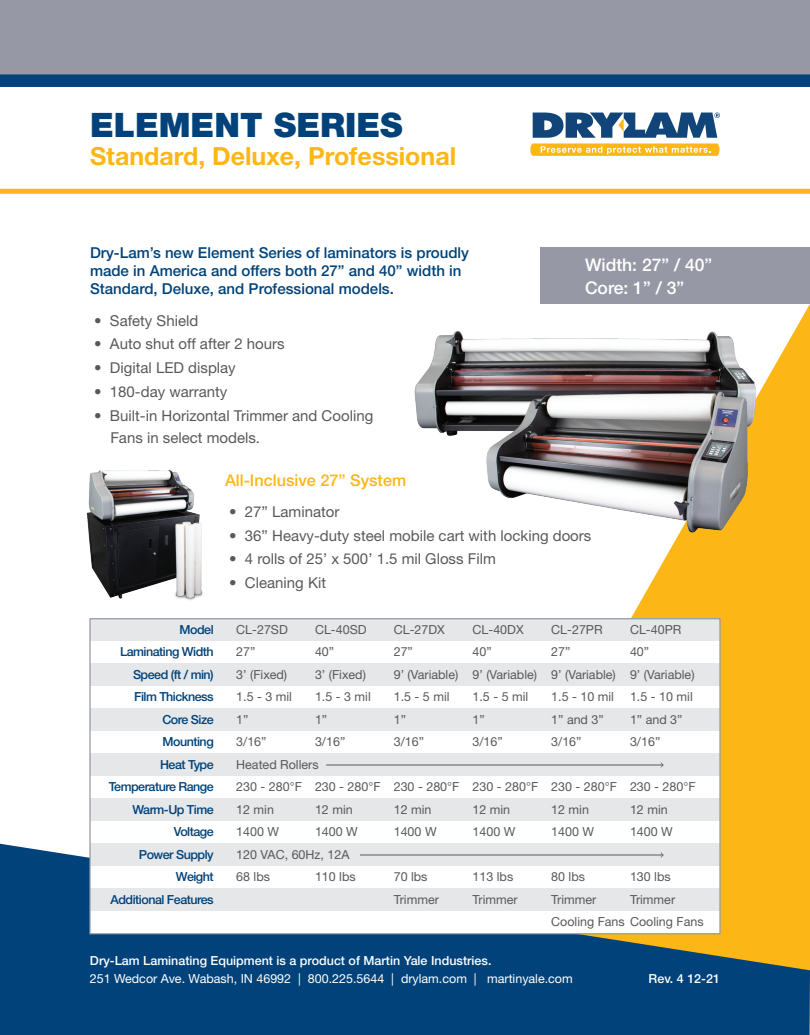
<style>
.page{position:relative;width:810px;height:1035px;background:#fff}
.page>*{position:absolute;margin:0;border:0;box-sizing:border-box;transform-origin:0 0}
.t1{font:900 33.75px "Helvetica Neue LT Std";color:#004279}
.t2{font:700 25px "Helvetica Neue LT Std";color:#fcb615}
.t3{font:500 17.5px/22.5px "Helvetica Neue LT Std";color:#fff}
.t4{font:500 16.25px "Helvetica Neue LT Std";color:#fcb615}
.t5{font:15px/22.5px "Helvetica Neue LT Std";color:#58595b}
.t6{font:500 15px/18.1px "Helvetica Neue LT Std";color:#004279}
.t7{font:12.5px/22.5px "Helvetica Neue LT Std";color:#58595b}
.t8{font:500 12.5px/22.5px "Helvetica Neue LT Std";letter-spacing:-.04em;color:#004279;text-align:right}
.t9{font:500 12.5px "Helvetica Neue LT Std";color:#fff}
.t10{font:12.5px "Helvetica Neue LT Std";color:#fff}
</style>
<div class="page">
<div style="left:0;top:0;width:810px;height:80px;background:#9698a5"></div>
<svg style="left:631px;top:304px;width:179px;height:540px;background:#fcba25"></svg>
<svg style="left:0;top:844px;width:810px;height:191px;background:#1f516e"></svg>
<div style="left:90px;top:619px;width:630px;height:315px;background:#fff"></div>
<div style="left:90px;top:619px;width:630px;height:22px;background:#e6e7e9"></div>
<div style="left:90px;top:664px;width:630px;height:22px;background:#e6e7e9"></div>
<div style="left:90px;top:709px;width:630px;height:22px;background:#e6e7e9"></div>
<div style="left:90px;top:754px;width:630px;height:22px;background:#e6e7e9"></div>
<div style="left:90px;top:799px;width:630px;height:22px;background:#e6e7e9"></div>
<div style="left:90px;top:844px;width:630px;height:22px;background:#e6e7e9"></div>
<div style="left:90px;top:889px;width:630px;height:22px;background:#e6e7e9"></div>
<div style="left:0;top:189px;width:810px;height:5px;background:#fcb615"></div>
<div style="left:0;top:74px;width:810px;height:13px;background:#004279"></div>
<div style="left:540px;top:248px;width:270px;height:56px;background:#9698a5"></div>
<hr style="left:360px;top:855px;width:303px;height:1px;background:#57585a">
<svg style="left:661px;top:852px;width:3px;height:6px"></svg>
<hr style="left:326px;top:765px;width:337px;height:1px;background:#57585a">
<svg style="left:661px;top:762px;width:3px;height:6px"></svg>
<img style="left:414px;top:304px;width:349px;height:181px">
<img style="left:481px;top:362px;width:276px;height:197px">
<img style="left:86px;top:470px;width:109px;height:129px">
<img style="left:155px;top:511px;width:48px;height:89px">
<svg style="left:530px;top:113px;width:190px;height:43px"></svg>
<h1 class="t1" style="left:90px;top:104px;width:314px">ELEMENT SERIES</h1>
<h2 class="t2" style="left:90px;top:141px;width:368px">Standard, Deluxe, Professional</h2>
<p class="t6" style="left:90px;top:244px;width:381px">Dry-Lam’s new Element Series of laminators is proudly made in America and offers both 27” and 40” width in<br>Standard, Deluxe, and Professional models.</p>
<p class="t5" style="left:94px;top:309px;width:106px">• Safety Shield</p>
<p class="t5" style="left:94px;top:333px;width:192px">• Auto shut off after 2 hours</p>
<p class="t5" style="left:94px;top:356px;width:143px">• Digital LED display</p>
<p class="t5" style="left:94px;top:380px;width:135px">• 180-day warranty</p>
<p class="t5" style="left:110px;top:404px;width:264px;text-indent:-16px">• Built-in Horizontal Trimmer and Cooling<br>Fans in select models.</p>
<h3 class="t3" style="left:585px;top:254px;width:129px">Width: 27” / 40”<br>Core: 1” / 3”</h3>
<h3 class="t4" style="left:225px;top:471px;width:183px">All-Inclusive 27” System</h3>
<p class="t5" style="left:229px;top:500px;width:112px">• 27” Laminator</p>
<p class="t5" style="left:229px;top:524px;width:364px">• 36” Heavy-duty steel mobile cart with locking doors</p>
<p class="t5" style="left:229px;top:548px;width:268px">• 4 rolls of 25’ x 500’ 1.5 mil Gloss Film</p>
<p class="t5" style="left:229px;top:571px;width:98px">• Cleaning Kit</p>
<p class="t8" style="left:109px;top:618px;width:107px">Model<br>Laminating Width<br>Speed (ft / min)<br>Film Thickness<br>Core Size<br>Mounting<br>Heat Type<br>Temperature Range<br>Warm-Up Time<br>Voltage<br>Power Supply<br>Weight<br>Additional Features</p>
<p class="t7" style="left:315px;top:618px;width:57px">CL-40SD<br>40”<br>3’ (Fixed)<br>1.5 - 3 mil<br>1”<br>3/16”</p>
<p class="t7" style="left:315px;top:776px;width:67px">230 - 280°F<br>12 min<br>1400 W</p>
<p class="t7" style="left:315px;top:866px;width:42px">110 lbs</p>
<p class="t7" style="left:236px;top:618px;width:115px">CL-27SD<br>27”<br>3’ (Fixed)<br>1.5 - 3 mil<br>1”<br>3/16”<br>Heated Rollers<br>230 - 280°F<br>12 min<br>1400 W<br>120 VAC, 60Hz, 12A<br>68 lbs</p>
<p class="t7" style="left:394px;top:618px;width:66px">CL-27DX<br>27”<br>9’ (Variable)<br>1.5 - 5 mil<br>1”<br>3/16”</p>
<p class="t7" style="left:394px;top:776px;width:67px">230 - 280°F<br>12 min<br>1400 W</p>
<p class="t7" style="left:394px;top:866px;width:47px">70 lbs<br>Trimmer</p>
<p class="t7" style="left:472px;top:618px;width:66px">CL-40DX<br>40”<br>9’ (Variable)<br>1.5 - 5 mil<br>1”<br>3/16”</p>
<p class="t7" style="left:472px;top:776px;width:67px">230 - 280°F<br>12 min<br>1400 W</p>
<p class="t7" style="left:472px;top:866px;width:47px">113 lbs<br>Trimmer</p>
<p class="t7" style="left:551px;top:618px;width:66px">CL-27PR<br>27”<br>9’ (Variable)<br>1.5 - 10 mil<br>1” and 3”<br>3/16”</p>
<p class="t7" style="left:551px;top:776px;width:67px">230 - 280°F<br>12 min<br>1400 W</p>
<p class="t7" style="left:551px;top:866px;width:154px">80 lbs<br>Trimmer<br>Cooling Fans Cooling Fans</p>
<p class="t7" style="left:630px;top:618px;width:66px">CL-40PR<br>40”<br>9’ (Variable)<br>1.5 - 10 mil<br>1” and 3”<br>3/16”</p>
<p class="t7" style="left:630px;top:776px;width:67px">230 - 280°F<br>12 min<br>1400 W</p>
<p class="t7" style="left:630px;top:866px;width:47px">130 lbs<br>Trimmer</p>
<p class="t9" style="left:90px;top:953px;width:403px">Dry-Lam Laminating Equipment is a product of Martin Yale Industries.</p>
<p class="t10" style="left:90px;top:971px;width:484px">251 Wedcor Ave. Wabash, IN 46992 | 800.225.5644 | drylam.com | martinyale.com</p>
<p class="t9" style="left:649px;top:971px;width:73px">Rev. 4 12-21</p>
</div>
